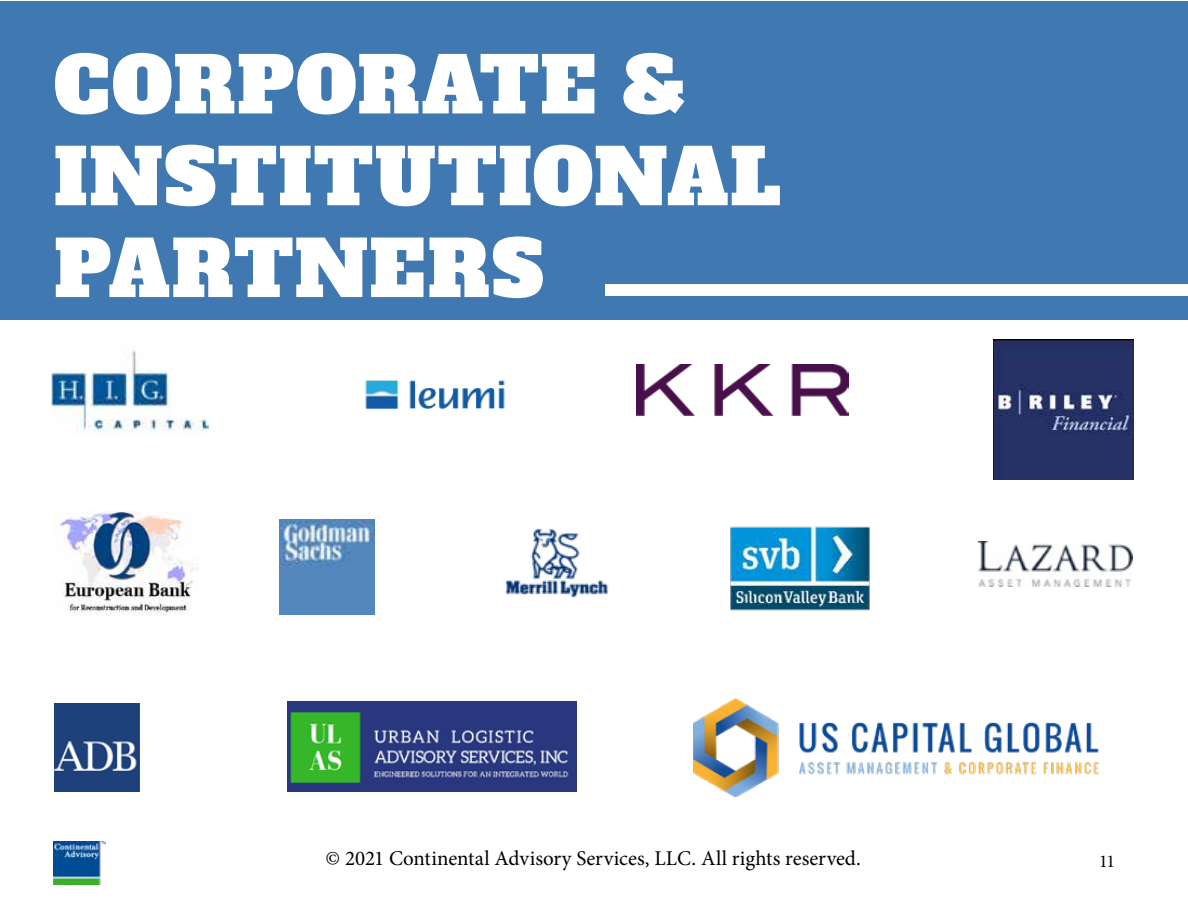
<style>
.page{position:relative;width:1188px;height:918px;background:#fff}
.page>*{position:absolute;margin:0;border:0;box-sizing:border-box;transform-origin:0 0}
.t1{font:76.5px/91.8px "Alfa Slab One";letter-spacing:.02em;color:#fff}
.t2{font:21px "Minion Pro";color:#000}
.t3{font:18px "Minion Pro";color:#000}
</style>
<div class="page">
<div style="left:0;top:1px;width:1188px;height:319px;background:#4078b1"></div>
<img style="left:51px;top:350px;width:158px;height:84px">
<img style="left:279px;top:519px;width:96px;height:96px">
<img style="left:505px;top:528px;width:104px;height:70px">
<img style="left:978px;top:542px;width:155px;height:44px">
<img style="left:54px;top:704px;width:86px;height:87px">
<img style="left:53px;top:512px;width:146px;height:103px">
<img style="left:53px;top:841px;width:52px;height:43px">
<div style="left:606px;top:284px;width:582px;height:12px;background:#fff"></div>
<img style="left:637px;top:365px;width:211px;height:50px">
<img style="left:287px;top:701px;width:289px;height:90px">
<img style="left:730px;top:526px;width:140px;height:85px">
<img style="left:365px;top:379px;width:140px;height:30px">
<img style="left:994px;top:339px;width:140px;height:140px">
<img style="left:693px;top:699px;width:406px;height:97px">
<h1 class="t1" style="left:54px;top:41px;width:729px">CORPORATE &amp;<br>INSTITUTIONAL<br>PARTNERS</h1>
<p class="t2" style="left:326px;top:844px;width:537px">© 2021 Continental Advisory Services, LLC. All rights reserved.</p>
<p class="t3" style="left:1099px;top:850px;width:18px">11</p>
</div>
